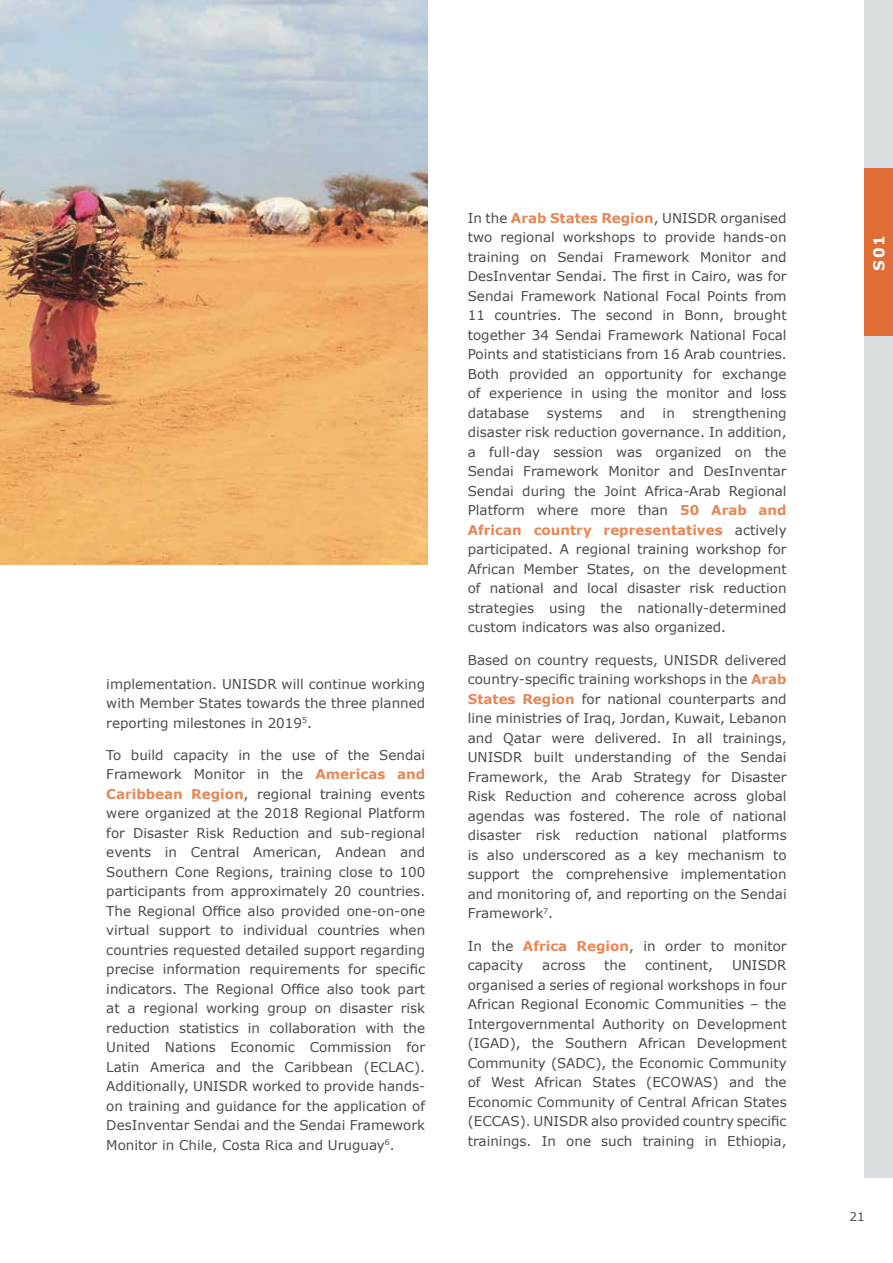
<style>
.page{position:relative;width:893px;height:1263px;background:#fff}
.page>*{position:absolute;margin:0;border:0;box-sizing:border-box;transform-origin:0 0}
.t1{font:700 15px "Verdana";color:#fff}
.t2{font:13.5px/19.5px "Verdana";color:#4a4c4b;text-align:justify}
.t3{font:12px "Verdana";color:#4a4c4b}
.s1{font-weight:700;color:#e68755}
</style>
<div class="page">
<div style="left:865px;top:0;width:28px;height:168px;background:#d8dee0"></div>
<div style="left:865px;top:168px;width:28px;height:169px;background:#e06c36"></div>
<div style="left:865px;top:337px;width:28px;height:168px;background:#d8dee0"></div>
<div style="left:865px;top:505px;width:28px;height:168px;background:#d8dee0"></div>
<div style="left:865px;top:673px;width:28px;height:168px;background:#d8dee0"></div>
<div style="left:865px;top:841px;width:28px;height:169px;background:#d8dee0"></div>
<div style="left:865px;top:1010px;width:28px;height:168px;background:#d8dee0"></div>
<img style="left:0;top:0;width:427px;height:565px">
<p class="t2" style="left:106px;top:674px;width:320px">implementation. UNISDR will continue working with Member States towards the three planned reporting milestones in 2019<sup>5</sup>.</p>
<p class="t2" style="left:106px;top:745px;width:320px">To build capacity in the use of the Sendai Framework Monitor in the <span class="s1">Americas and Caribbean Region</span>, regional training events were organized at the 2018 Regional Platform for Disaster Risk Reduction and sub-regional events in Central American, Andean and Southern Cone Regions, training close to 100 participants from approximately 20 countries.<br>The Regional Office also provided one-on-one virtual support to individual countries when countries requested detailed support regarding precise information requirements for specific indicators. The Regional Office also took part at a regional working group on disaster risk reduction statistics in collaboration with the United Nations Economic Commission for Latin America and the Caribbean (ECLAC).<br>Additionally, UNISDR worked to provide hands&shy;on training and guidance for the application of DesInventar Sendai and the Sendai Framework Monitor in Chile, Costa Rica and Uruguay<sup>6</sup>.</p>
<p class="t2" style="left:468px;top:208px;width:320px">In the <span class="s1">Arab States Region</span>, UNISDR organised two regional workshops to provide hands-on training on Sendai Framework Monitor and DesInventar Sendai. The first in Cairo, was for Sendai Framework National Focal Points from 11 countries. The second in Bonn, brought together 34 Sendai Framework National Focal Points and statisticians from 16 Arab countries.<br>Both provided an opportunity for exchange of experience in using the monitor and loss database</p>
<p class="t2" style="left:468px;top:403px;width:320px;text-indent:225px">strengthening disaster risk reduction governance. In addition, a full-day session was organized on the Sendai Framework Monitor and DesInventar Sendai during the Joint Africa-Arab Regional Platform where more than <span class="s1">50 Arab and African country representatives</span> actively participated. A regional training workshop for African Member States, on the development of national and local disaster risk reduction strategies using the nationally-determined custom indicators was also organized.</p>
<p class="t2" style="left:468px;top:650px;width:320px">Based on country requests, UNISDR delivered country-specific training workshops in the <span class="s1">Arab States Region</span> for national counterparts and line ministries of Iraq, Jordan, Kuwait, Lebanon and Qatar were delivered. In all trainings, UNISDR built understanding of the Sendai Framework, the Arab Strategy for Disaster Risk Reduction and coherence across global agendas was fostered. The role of national disaster risk reduction national platforms is also underscored as a key mechanism to support the comprehensive implementation and monitoring of, and reporting on the Sendai Framework<sup>7</sup>.</p>
<p class="t2" style="left:468px;top:936px;width:320px">In the <span class="s1">Africa Region</span>, in order to monitor capacity</p>
<p class="t2" style="left:547px;top:403px;width:57px">systems</p>
<p class="t2" style="left:620px;top:403px;width:27px">and</p>
<p class="t2" style="left:663px;top:403px;width:14px">in</p>
<p class="t2" style="left:542px;top:955px;width:45px">across</p>
<p class="t2" style="left:604px;top:955px;width:23px">the</p>
<p class="t2" style="left:645px;top:955px;width:70px">continent,</p>
<p class="t2" style="left:468px;top:955px;width:320px;text-indent:264px">UNISDR organised a series of regional workshops in four African Regional Economic Communities – the Intergovernmental Authority on Development (IGAD), the Southern African Development Community (SADC), the Economic Community of West African States (ECOWAS) and the Economic Community of Central African States (ECCAS). UNISDR also provided country specific trainings. In one such training in Ethiopia,</p>
<p class="t1" style="left:868px;top:271px;width:38px;rotate:-90deg">S01</p>
<p class="t3" style="left:849px;top:1208px;width:17px">21</p>
</div>
